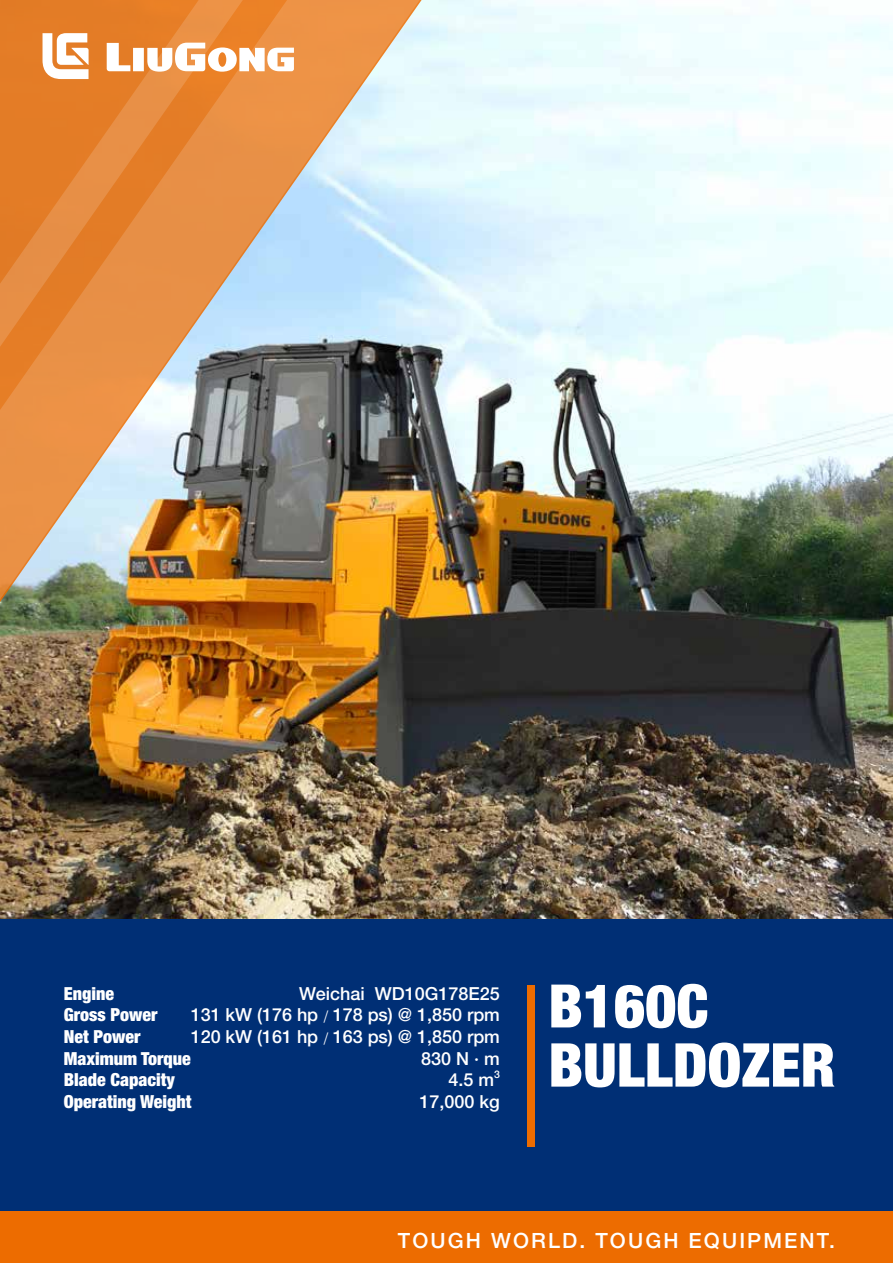
<style>
.page{position:relative;width:893px;height:1263px;background:#fff}
.page>*{position:absolute;margin:0;border:0;box-sizing:border-box;transform-origin:0 0}
.t1{font:900 condensed 60.6px "Helvetica Neue LT Pro";color:#fff}
.t2{font:900 condensed 60px "Helvetica Neue LT Pro";color:#fff}
.t3{font:500 21px "Helvetica Neue LT Pro";letter-spacing:.1em;color:#fff}
.t4{font:500 18px "Helvetica Neue LT Pro";color:#fff}
.t5{font:900 condensed 18px/21.6px "Helvetica Neue LT Pro";color:#fff}
.t6{font:500 10.5px "Helvetica Neue LT Pro";color:#fff}
.s1{font-family:"Adobe Song Std";font-weight:300}
</style>
<div class="page">
<img style="left:565px;top:4px;width:328px;height:915px">
<div style="left:0;top:919px;width:893px;height:293px;background:#002f75"></div>
<div style="left:0;top:1212px;width:893px;height:51px;background:#ed6c00"></div>
<img style="left:0;top:0;width:565px;height:1212px">
<div style="left:527px;top:985px;width:8px;height:161px;background:#ed6c00"></div>
<p class="t5" style="left:64px;top:982px;width:129px">Engine<br>Gross Power<br>Net Power<br>Maximum Torque<br>Blade Capacity<br>Operating Weight</p>
<h2 class="t2" style="left:548px;top:970px;width:162px">B160C</h2>
<p class="t4" style="left:299px;top:983px;width:202px">Weichai WD10G178E25</p>
<p class="t4" style="left:191px;top:1004px;width:311px">131 kW (176 hp <span class="s1">/</span> 178 ps) @ 1,850 rpm</p>
<p class="t4" style="left:191px;top:1026px;width:311px">120 kW (161 hp <span class="s1">/</span> 163 ps) @ 1,850 rpm</p>
<p class="t4" style="left:421px;top:1047px;width:80px">830 N · m</p>
<p class="t4" style="left:448px;top:1069px;width:47px">4.5 m</p>
<p class="t6" style="left:494px;top:1067px;width:7px">3</p>
<p class="t4" style="left:419px;top:1091px;width:82px">17,000 kg</p>
<h1 class="t1" style="left:548px;top:1029px;width:289px">BULLDOZER</h1>
<p class="t3" style="left:398px;top:1228px;width:439px">TOUGH WORLD. TOUGH EQUIPMENT.</p>
</div>
